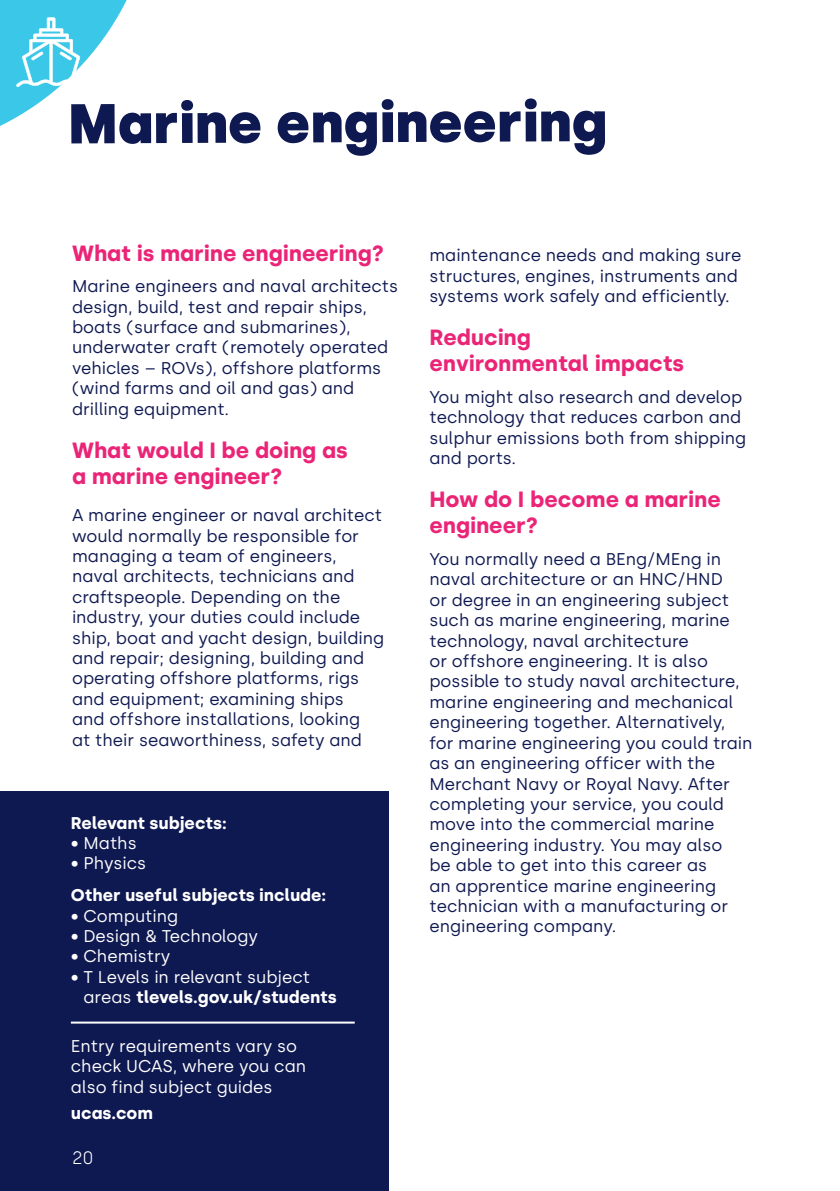
<style>
.page{position:relative;width:840px;height:1191px;background:#fff}
.page>*{position:absolute;margin:0;border:0;box-sizing:border-box;transform-origin:0 0}
.t1{font:900 56px "Silka";letter-spacing:-.005em;color:#0f1951}
.copy_9pt{font:700 22px/26px "Silka";color:#ea2476}
.t2{font:300 18px "Silka";color:#fff}
.copy_9pt-2{font:17px/20.4px "Silka";color:#0f1951}
.copy_9pt-3{font:17px/20.4px "Silka";color:#fff}
.copy_9pt-4{font:700 17px "Silka";color:#fff}
.s1{font-weight:700}
</style>
<div class="page">
<div style="left:0;top:791px;width:388px;height:400px;background:#0f1951"></div>
<hr style="left:71px;top:1021px;width:283px;height:2px;background:#fff">
<svg style="left:0;top:0;width:127px;height:126px"></svg>
<p class="t1" style="left:68px;top:89px;width:540px">Marine engineering</p>
<p class="copy_9pt" style="left:72px;top:240px;width:313px">What is marine engineering?</p>
<p class="copy_9pt-2" style="left:72px;top:276px;width:327px">Marine engineers and naval architects design, build, test and repair ships, boats (surface and submarines), underwater craft (remotely operated vehicles – ROVs), offshore platforms (wind farms and oil and gas) and drilling equipment.</p>
<p class="copy_9pt" style="left:72px;top:437px;width:277px">What would I be doing as a marine engineer?</p>
<p class="copy_9pt-2" style="left:72px;top:505px;width:313px">A marine engineer or naval architect would normally be responsible for managing a team of engineers, naval architects, technicians and craftspeople. Depending on the industry, your duties could include ship, boat and yacht design, building and repair; designing, building and operating offshore platforms, rigs and equipment; examining ships<br>and offshore installations, looking<br>at their seaworthiness, safety and</p>
<p class="copy_9pt-4" style="left:71px;top:812px;width:157px">Relevant subjects:</p>
<p class="copy_9pt-3" style="left:71px;top:833px;width:67px">• Maths</p>
<p class="copy_9pt-3" style="left:71px;top:853px;width:77px">• Physics</p>
<p class="copy_9pt-4" style="left:71px;top:885px;width:256px">Other useful subjects include:</p>
<p class="copy_9pt-3" style="left:71px;top:905px;width:109px">• Computing</p>
<p class="copy_9pt-3" style="left:71px;top:925px;width:188px">• Design &amp; Technology</p>
<p class="copy_9pt-3" style="left:71px;top:946px;width:101px">• Chemistry</p>
<p class="copy_9pt-3" style="left:83px;top:966px;width:255px;text-indent:-13px">• T Levels in relevant subject areas <span class="s1">tlevels.gov.uk/students</span></p>
<p class="copy_9pt-3" style="left:71px;top:1035px;width:236px">Entry requirements vary so check UCAS, where you can also find subject guides</p>
<p class="copy_9pt-4" style="left:71px;top:1102px;width:84px">ucas.com</p>
<p class="t2" style="left:72px;top:1147px;width:23px">20</p>
<p class="copy_9pt-2" style="left:429px;top:245px;width:313px">maintenance needs and making sure structures, engines, instruments and systems work safely and efficiently.</p>
<p class="copy_9pt" style="left:429px;top:324px;width:256px">Reducing environmental impacts</p>
<p class="copy_9pt-2" style="left:429px;top:387px;width:318px">You might also research and develop technology that reduces carbon and sulphur emissions both from shipping and ports.</p>
<p class="copy_9pt" style="left:429px;top:486px;width:293px">How do I become a marine engineer?</p>
<p class="copy_9pt-2" style="left:429px;top:549px;width:324px">You normally need a BEng/MEng in naval architecture or an HNC/HND<br>or degree in an engineering subject such as marine engineering, marine technology, naval architecture<br>or offshore engineering. It is also possible to study naval architecture, marine engineering and mechanical engineering together. Alternatively, for marine engineering you could train as an engineering officer with the Merchant Navy or Royal Navy. After completing your service, you could move into the commercial marine engineering industry. You may also<br>be able to get into this career as<br>an apprentice marine engineering technician with a manufacturing or engineering company.</p>
</div>
